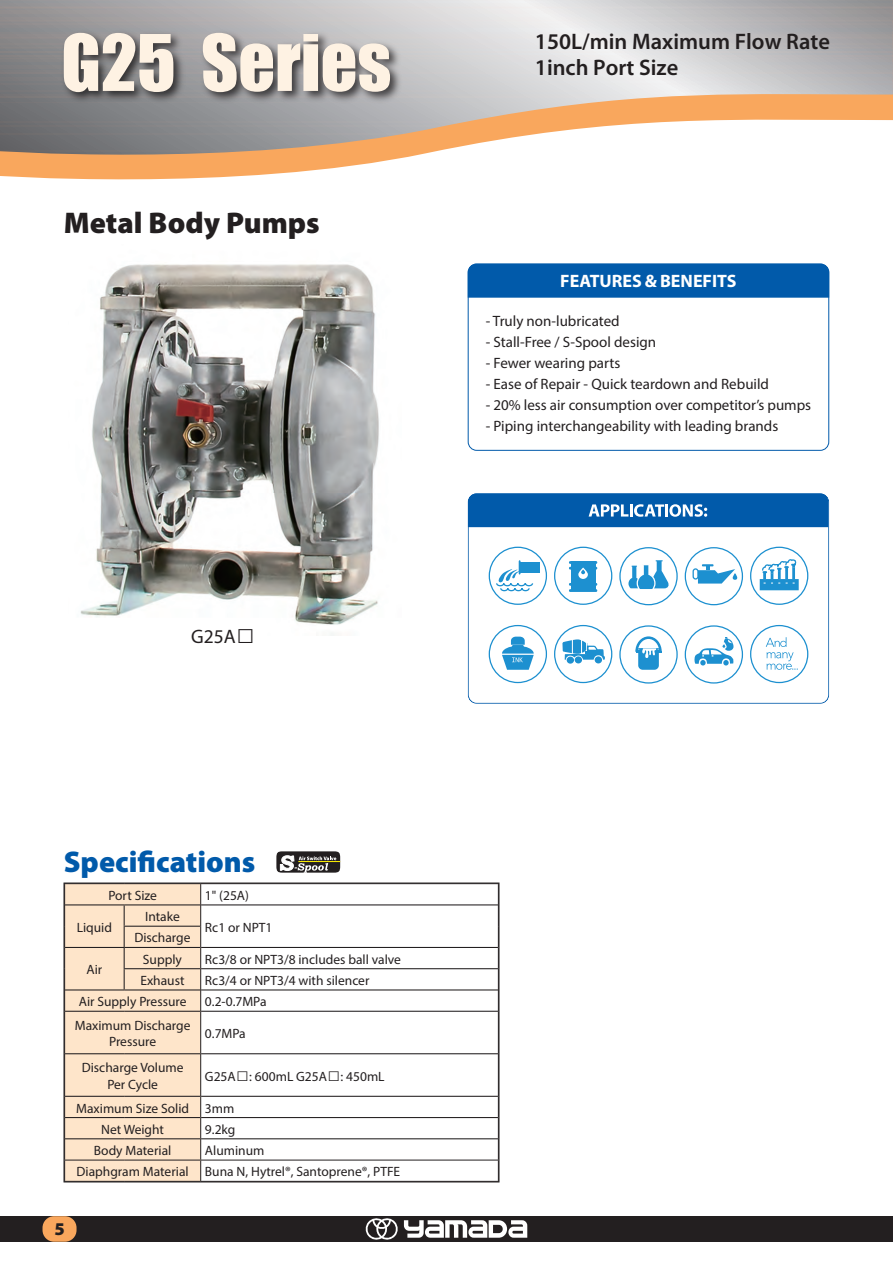
<style>
.page{position:relative;width:893px;height:1263px;background:#fff}
.page>*{position:absolute;margin:0;border:0;box-sizing:border-box;transform-origin:0 0}
.t1{font:72px "Impact";color:#fef2e3}
.t2{font:900 30px "Myriad Pro";color:#231f20}
.t3{font:900 30px "Myriad Pro";color:#015aaa}
.t4{font:600 22.5px/25.3px "Myriad Pro";color:#231f20}
.t5{font:19.5px "Myriad Pro";color:#231f20}
.t6{font:700 18px "Myriad Pro";color:#fff}
.t7{font:900 18px "Myriad Pro";color:#231f20}
.t8{font:15px "Myriad Pro";color:#231f20}
.t9{font:13.5px/16.5px "Myriad Pro";color:#231f20;text-align:center}
.s1{font-family:"DINOT"}
</style>
<div class="page">
<div style="left:0;top:1216px;width:893px;height:26px;background:#231f20"></div>
<svg style="left:366px;top:1218px;width:161px;height:21px"></svg>
<svg style="left:0;top:169px;width:324px;height:11px;fill:#f9a75d"></svg>
<svg style="left:0;top:1px;width:893px;height:168px"></svg>
<svg style="left:0;top:58px;width:892px;height:1px"></svg>
<svg style="left:0;top:27px;width:892px;height:1px"></svg>
<svg style="left:0;top:22px;width:892px;height:1px"></svg>
<svg style="left:0;top:3px;width:892px;height:1px"></svg>
<svg style="left:0;top:38px;width:892px;height:1px"></svg>
<svg style="left:0;top:157px;width:893px;height:1px"></svg>
<svg style="left:0;top:151px;width:893px;height:1px"></svg>
<svg style="left:0;top:126px;width:893px;height:1px"></svg>
<svg style="left:0;top:95px;width:892px;height:1px"></svg>
<svg style="left:0;top:121px;width:893px;height:1px"></svg>
<svg style="left:0;top:133px;width:893px;height:1px"></svg>
<svg style="left:0;top:14px;width:892px;height:1px"></svg>
<svg style="left:0;top:67px;width:892px;height:1px"></svg>
<svg style="left:0;top:40px;width:892px;height:1px"></svg>
<svg style="left:0;top:52px;width:892px;height:1px"></svg>
<svg style="left:0;top:84px;width:892px;height:1px"></svg>
<svg style="left:0;top:33px;width:892px;height:1px"></svg>
<svg style="left:0;top:57px;width:892px;height:1px"></svg>
<svg style="left:0;top:71px;width:892px;height:1px"></svg>
<svg style="left:0;top:78px;width:892px;height:1px"></svg>
<svg style="left:0;top:5px;width:892px;height:1px"></svg>
<svg style="left:0;top:46px;width:892px;height:1px"></svg>
<svg style="left:0;top:13px;width:892px;height:1px"></svg>
<svg style="left:0;top:45px;width:892px;height:1px"></svg>
<svg style="left:0;top:18px;width:892px;height:1px"></svg>
<svg style="left:0;top:11px;width:892px;height:1px"></svg>
<svg style="left:0;top:102px;width:892px;height:1px"></svg>
<svg style="left:0;top:44px;width:892px;height:1px"></svg>
<svg style="left:0;top:37px;width:892px;height:1px"></svg>
<svg style="left:0;top:12px;width:892px;height:1px"></svg>
<svg style="left:0;top:8px;width:892px;height:1px"></svg>
<svg style="left:0;top:20px;width:892px;height:1px"></svg>
<svg style="left:0;top:97px;width:892px;height:1px"></svg>
<svg style="left:0;top:90px;width:892px;height:1px"></svg>
<svg style="left:0;top:65px;width:892px;height:1px"></svg>
<svg style="left:0;top:34px;width:892px;height:1px"></svg>
<svg style="left:0;top:61px;width:892px;height:1px"></svg>
<svg style="left:0;top:7px;width:892px;height:1px"></svg>
<svg style="left:0;top:36px;width:892px;height:1px"></svg>
<svg style="left:0;top:23px;width:892px;height:1px"></svg>
<svg style="left:0;top:10px;width:892px;height:1px"></svg>
<svg style="left:0;top:42px;width:892px;height:1px"></svg>
<svg style="left:0;top:80px;width:892px;height:1px"></svg>
<svg style="left:0;top:73px;width:892px;height:1px"></svg>
<svg style="left:0;top:48px;width:892px;height:1px"></svg>
<svg style="left:0;top:17px;width:892px;height:1px"></svg>
<svg style="left:0;top:43px;width:892px;height:1px"></svg>
<svg style="left:0;top:56px;width:892px;height:1px"></svg>
<svg style="left:0;top:19px;width:892px;height:1px"></svg>
<svg style="left:0;top:6px;width:892px;height:1px"></svg>
<svg style="left:0;top:0;width:892px;height:1px"></svg>
<svg style="left:0;top:25px;width:892px;height:1px"></svg>
<hr style="left:892px;top:0;width:1px;height:120px;background:#f9a75d">
<svg style="left:892px;top:0;width:1px;height:95px"></svg>
<div style="left:43px;top:1216px;width:34px;height:26px;background:#f9a75d;border-radius:12px"></div>
<div style="left:276px;top:851px;width:64px;height:22px;background:#231f20;border-radius:6px"></div>
<svg style="left:280px;top:855px;width:56px;height:18px"></svg>
<hr style="left:298px;top:861px;width:42px;height:1px;background:#fff101">
<img style="left:55px;top:20px;width:351px;height:108px">
<img style="left:80px;top:264px;width:299px;height:371px">
<svg style="left:468px;top:498px;width:361px;height:206px"></svg>
<svg style="left:468px;top:493px;width:360px;height:34px;background:#1265af"></svg>
<div style="left:489px;top:547px;width:58px;height:58px;border:1px solid #1d90d0;border-radius:50%"></div>
<div style="left:489px;top:625px;width:58px;height:58px;border:1px solid #1d90d0;border-radius:50%"></div>
<div style="left:554px;top:547px;width:58px;height:58px;border:1px solid #1d90d0;border-radius:50%"></div>
<div style="left:554px;top:625px;width:58px;height:58px;border:1px solid #1d90d0;border-radius:50%"></div>
<div style="left:619px;top:547px;width:59px;height:58px;border:1px solid #1d90d0;border-radius:50%"></div>
<div style="left:619px;top:625px;width:59px;height:59px;border:1px solid #1d90d0;border-radius:50%"></div>
<div style="left:685px;top:547px;width:58px;height:58px;border:1px solid #1d90d0;border-radius:50%"></div>
<div style="left:685px;top:625px;width:58px;height:59px;border:1px solid #1d90d0;border-radius:50%"></div>
<div style="left:750px;top:547px;width:58px;height:58px;border:1px solid #1d90d0;border-radius:50%"></div>
<div style="left:750px;top:625px;width:58px;height:58px;border:1px solid #1d90d0;border-radius:50%"></div>
<hr style="left:569px;top:561px;width:28px;height:3px;background:#1d90d0">
<hr style="left:569px;top:567px;width:28px;height:2px;background:#1d90d0">
<hr style="left:569px;top:583px;width:28px;height:3px;background:#1d90d0">
<hr style="left:569px;top:589px;width:28px;height:3px;background:#1d90d0">
<div style="left:571px;top:561px;width:24px;height:29px;background:#1d90d0"></div>
<svg style="left:578px;top:568px;width:10px;height:11px"></svg>
<svg style="left:581px;top:569px;width:4px;height:5px"></svg>
<div style="left:520px;top:562px;width:20px;height:11px;background:#1d90d0"></div>
<svg style="left:495px;top:560px;width:39px;height:32px"></svg>
<svg style="left:628px;top:560px;width:42px;height:31px"></svg>
<div style="left:595px;top:656px;width:7px;height:7px;background:#1d90d0;border-radius:50%"></div>
<div style="left:575px;top:656px;width:7px;height:7px;background:#1d90d0;border-radius:50%"></div>
<div style="left:567px;top:657px;width:7px;height:7px;background:#1d90d0;border-radius:50%"></div>
<svg style="left:562px;top:639px;width:43px;height:21px"></svg>
<svg style="left:502px;top:637px;width:32px;height:33px"></svg>
<div style="left:638px;top:648px;width:21px;height:22px;background:#1d90d0;border-radius:4px"></div>
<svg style="left:634px;top:635px;width:29px;height:23px"></svg>
<svg style="left:694px;top:637px;width:40px;height:28px"></svg>
<svg style="left:766px;top:637px;width:32px;height:33px"></svg>
<svg style="left:760px;top:558px;width:39px;height:32px"></svg>
<div style="left:692px;top:568px;width:7px;height:12px;border:1px solid #1d90d0;border-radius:2px"></div>
<svg style="left:698px;top:564px;width:39px;height:19px"></svg>
<hr style="left:201px;top:904px;width:297px;height:1px;background:#231f20">
<hr style="left:201px;top:947px;width:297px;height:1px;background:#231f20">
<hr style="left:201px;top:968px;width:297px;height:1px;background:#231f20">
<hr style="left:201px;top:989px;width:297px;height:1px;background:#231f20">
<hr style="left:201px;top:1011px;width:297px;height:1px;background:#231f20">
<hr style="left:201px;top:1053px;width:297px;height:1px;background:#231f20">
<hr style="left:201px;top:1096px;width:297px;height:1px;background:#231f20">
<hr style="left:201px;top:1117px;width:297px;height:1px;background:#231f20">
<hr style="left:201px;top:1138px;width:297px;height:1px;background:#231f20">
<div style="left:66px;top:885px;width:135px;height:295px;background:#fee5ca"></div>
<hr style="left:64px;top:1160px;width:60px;height:1px;background:#231f20">
<hr style="left:124px;top:1160px;width:77px;height:1px;background:#231f20">
<hr style="left:201px;top:1160px;width:298px;height:1px;background:#231f20">
<div style="left:64px;top:883px;width:435px;height:299px;border:1px solid #231f20"></div>
<div style="left:468px;top:264px;width:361px;height:34px;background:#015aaa"></div>
<div style="left:468px;top:264px;width:361px;height:187px;border:1px solid #015aaa;border-radius:9px"></div>
<h1 class="t1" style="left:61px;top:7px;width:332px">G25 SERIES</h1>
<h3 class="t4" style="left:535px;top:28px;width:296px">150L/min Maximum Flow Rate<br>1inch Port Size</h3>
<h2 class="t2" style="left:64px;top:203px;width:258px">Metal Body Pumps</h2>
<h3 class="t5" style="left:191px;top:625px;width:66px">G25A<span class="s1">□</span></h3>
<h2 class="t3" style="left:64px;top:842px;width:193px">Specifications</h2>
<p class="t9" style="left:108px;top:887px;width:50px">Port Size</p>
<p class="t9" style="left:205px;top:887px;width:45px">1" (25A)</p>
<p class="t9" style="left:77px;top:919px;width:37px">Liquid</p>
<p class="t9" style="left:145px;top:908px;width:36px">Intake</p>
<p class="t9" style="left:205px;top:919px;width:69px">Rc1 or NPT1</p>
<p class="t9" style="left:134px;top:929px;width:58px">Discharge</p>
<p class="t9" style="left:143px;top:951px;width:41px">Supply</p>
<p class="t9" style="left:205px;top:951px;width:198px">Rc3/8 or NPT3/8 includes ball valve</p>
<p class="t9" style="left:140px;top:972px;width:46px">Exhaust</p>
<p class="t9" style="left:205px;top:972px;width:166px">Rc3/4 or NPT3/4 with silencer</p>
<p class="t9" style="left:79px;top:993px;width:109px">Air Supply Pressure</p>
<p class="t9" style="left:205px;top:993px;width:63px">0.2-0.7MPa</p>
<p class="t9" style="left:75px;top:1017px;width:117px">Maximum Discharge<br>Pressure</p>
<p class="t9" style="left:205px;top:1025px;width:42px">0.7MPa</p>
<p class="t9" style="left:82px;top:1059px;width:103px">Discharge Volume<br>Per Cycle</p>
<p class="t9" style="left:205px;top:1068px;width:181px">G25A<span class="s1">□</span>: 600mL G25A<span class="s1">□</span>: 450mL</p>
<p class="t9" style="left:101px;top:1097px;width:135px;line-height:21.3px;text-align:left;text-indent:-25px">Maximum Size Solid 3mm<br>Net Weight</p>
<p class="t9" style="left:86px;top:961px;width:17px">Air</p>
<p class="t9" style="left:205px;top:1121px;width:32px">9.2kg</p>
<p class="t9" style="left:77px;top:1140px;width:325px;line-height:21.3px">Aluminum<br>Diaphgram Material Buna N, Hytrel®, Santoprene®, PTFE</p>
<p class="t9" style="left:94px;top:1142px;width:79px">Body Material</p>
<h3 class="t7" style="left:54px;top:1217px;width:12px">5</h3>
<h3 class="t6" style="left:560px;top:269px;width:178px">FEATURES &amp; BENEFITS</h3>
<p class="t8" style="left:486px;top:312px;width:135px">- Truly non-lubricated</p>
<p class="t8" style="left:486px;top:333px;width:172px">- Stall-Free / S-Spool design</p>
<p class="t8" style="left:486px;top:354px;width:136px">- Fewer wearing parts</p>
<p class="t8" style="left:486px;top:375px;width:285px">- Ease of Repair - Quick teardown and Rebuild</p>
<p class="t8" style="left:486px;top:396px;width:327px">- 20% less air consumption over competitor’s pumps</p>
<p class="t8" style="left:486px;top:417px;width:294px">- Piping interchangeability with leading brands</p>
</div>
